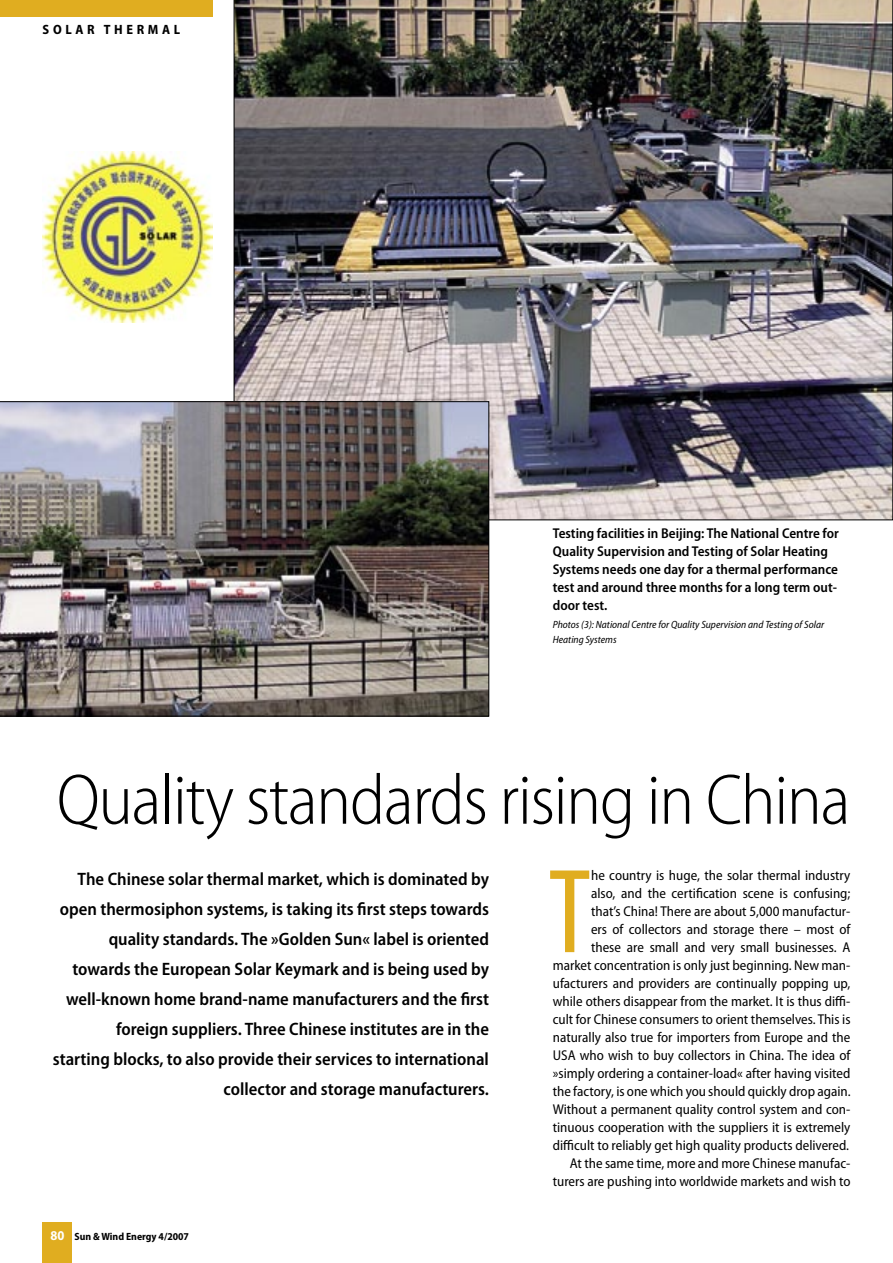
<style>
.page{position:relative;width:893px;height:1263px;background:#fff}
.page>*{position:absolute;margin:0;border:0;box-sizing:border-box;transform-origin:0 0}
.sww_initial{font:condensed 121.05px "Myriad Pro";color:#e0ad20}
.sww_headline_48{font:300 semi-condensed 72px "Myriad Pro";letter-spacing:-.02em;color:#000}
.sww_vorspann{font:600 semi-condensed 18px/30px "Myriad Pro";color:#000;text-align:right}
.sww_initial-2{font:semi-condensed 14.25px/18px "Myriad Pro";color:#000;text-align:right}
.sww_bildzeilen_links{font:600 semi-condensed 14.25px/18px "Myriad Pro";color:#000}
.sww_body_m_einzug{font:semi-condensed 14.25px/18px "Myriad Pro";color:#000;text-align:right}
.t1{font:700 semi-condensed 13.5px "Myriad Pro";letter-spacing:.27em;color:#000}
.t2{font:700 semi-condensed 13.5px "Myriad Pro";color:#fff}
.sww_autorenzeile{font:italic semi-condensed 10.5px/15px "Myriad Pro";color:#000}
.t3{font:700 semi-condensed 10.5px "Myriad Pro";color:#000}
</style>
<div class="page">
<div style="left:0;top:0;width:213px;height:17px;background:#e0ad20"></div>
<div style="left:43px;top:1222px;width:29px;height:41px;background:#e0ad20"></div>
<img style="left:234px;top:0;width:659px;height:520px">
<img style="left:0;top:401px;width:489px;height:315px">
<img style="left:43px;top:152px;width:170px;height:170px">
<p class="t1" style="left:43px;top:22px;width:139px">SOLAR THERMAL</p>
<p class="sww_bildzeilen_links" style="left:553px;top:524px;width:288px">Testing facilities in Beijing: The National Centre for Quality Supervision and Testing of Solar Heating Systems needs one day for a thermal performance test and around three months for a long term out&shy;door test.</p>
<p class="sww_autorenzeile" style="left:553px;top:617px;width:273px">Photos (3): National Centre for Quality Supervision and Testing of Solar<br>Heating Systems</p>
<p class="sww_headline_48" style="left:57px;top:761px;width:795px">Quality standards rising in China</p>
<p class="sww_vorspann" style="left:53px;top:864px;width:438px">The Chinese solar thermal market, which is dominated by open thermosiphon systems, is taking its first steps towards quality standards. The »Golden Sun« label is oriented towards the European Solar Keymark and is being used by well-known home brand-name manufacturers and the first foreign suppliers. Three Chinese institutes are in the<br>starting blocks, to also provide their services to international collector and storage manufacturers.</p>
<p class="sww_initial" style="left:548px;top:839px;width:44px">T</p>
<p class="sww_initial-2" style="left:553px;top:867px;width:299px">he country is huge, the solar thermal industry<br>also, and the certification scene is confusing;<br>that’s China! There are about 5,000 manufactur-<br>ers of collectors and storage there – most of<br>these are small and very small businesses. A market concentration is only just beginning. New man&shy;ufacturers and providers are continually popping up, while others disappear from the market. It is thus diffi&shy;cult for Chinese consumers to orient themselves. This is naturally also true for importers from Europe and the USA who wish to buy collectors in China. The idea of »simply ordering a container-load« after having visited the factory, is one which you should quickly drop again.<br>Without a permanent quality control system and con&shy;tinuous cooperation with the suppliers it is extremely difficult to reliably get high quality products delivered.</p>
<p class="sww_body_m_einzug" style="left:553px;top:1155px;width:299px">At the same time, more and more Chinese manufac&shy;turers are pushing into worldwide markets and wish to</p>
<p class="t2" style="left:50px;top:1228px;width:15px">80</p>
<p class="t3" style="left:74px;top:1230px;width:116px">Sun &amp; Wind Energy 4/2007</p>
</div>
